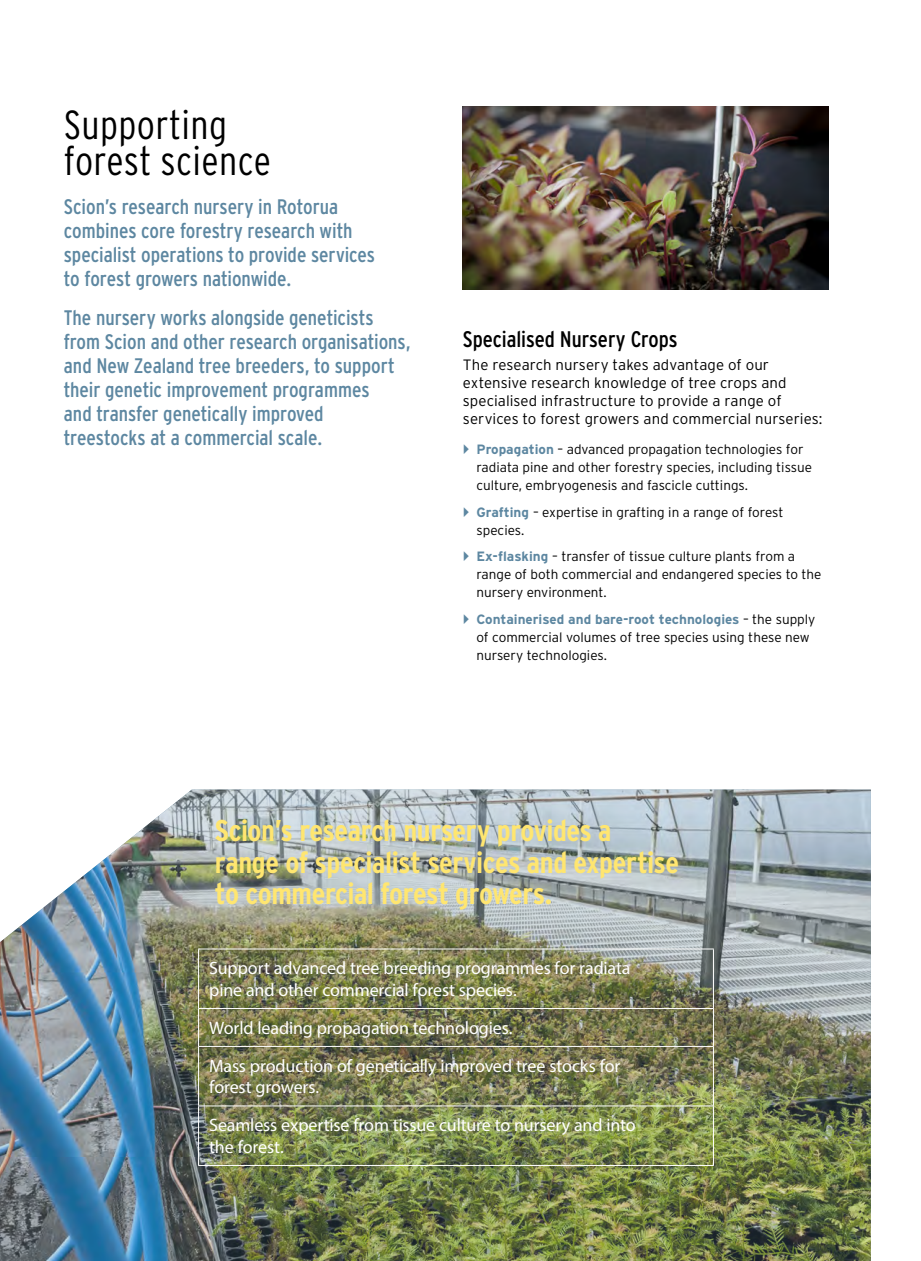
<style>
.page{position:relative;width:921px;height:1261px;background:#fff}
.page>*{position:absolute;margin:0;border:0;box-sizing:border-box;transform-origin:0 0}
.t1{font:300 condensed 40.5px/36.5px "Interstate";letter-spacing:.01em;color:#000}
.t2{font:700 condensed 30px/31.5px "Interstate";letter-spacing:-.02em;color:#ffe670}
.t3{font:condensed 22.5px "Interstate";letter-spacing:-.005em;color:#000}
.t4{font:condensed 21px/24px "Interstate";letter-spacing:-.005em;color:#5d87a1}
.t5{font:18px/38px "Myriad Pro";letter-spacing:-.005em;color:#fff}
.t6{font:300 15px/18px "Interstate";letter-spacing:.005em;color:#000}
.t7{font:300 13.5px/18px "Interstate";color:#000}
.s1{font-weight:700;color:#5d87a1}
</style>
<div class="page">
<img style="left:0;top:790px;width:870px;height:471px">
<img style="left:462px;top:106px;width:366px;height:184px">
<hr style="left:198px;top:949px;width:515px;height:1px;background:#fff">
<hr style="left:198px;top:949px;width:1px;height:59px;background:#fff">
<hr style="left:713px;top:949px;width:1px;height:59px;background:#fff">
<hr style="left:198px;top:1008px;width:515px;height:1px;background:#fff">
<hr style="left:198px;top:1009px;width:1px;height:37px;background:#fff">
<hr style="left:713px;top:1009px;width:1px;height:37px;background:#fff">
<hr style="left:198px;top:1046px;width:515px;height:1px;background:#fff">
<hr style="left:198px;top:1047px;width:1px;height:59px;background:#fff">
<hr style="left:713px;top:1047px;width:1px;height:59px;background:#fff">
<hr style="left:198px;top:1106px;width:515px;height:1px;background:#fff">
<hr style="left:198px;top:1106px;width:1px;height:59px;background:#fff">
<hr style="left:713px;top:1106px;width:1px;height:59px;background:#fff">
<hr style="left:198px;top:1165px;width:515px;height:1px;background:#fff">
<h1 class="t1" style="left:64px;top:106px;width:209px">Supporting forest science</h1>
<h3 class="t4" style="left:64px;top:195px;width:313px">Scion’s research nursery in Rotorua combines core forestry research with specialist operations to provide services to forest growers nationwide.</h3>
<p class="t4" style="left:64px;top:306px;width:348px">The nursery works alongside geneticists from Scion and other research organisations, and New Zealand tree breeders, to support their genetic improvement programmes<br>and transfer genetically improved treestocks at a commercial scale.</p>
<h3 class="t3" style="left:463px;top:327px;width:216px">Specialised Nursery Crops</h3>
<p class="t6" style="left:463px;top:355px;width:361px">The research nursery takes advantage of our extensive research knowledge of tree crops and specialised infrastructure to provide a range of services to forest growers and commercial nurseries:</p>
<p class="t7" style="left:476px;top:440px;width:337px"><span class="s1">Propagation</span> – advanced propagation technologies for radiata pine and other forestry species, including tissue culture, embryogenesis and fascicle cuttings.</p>
<p class="t7" style="left:476px;top:503px;width:308px"><span class="s1">Grafting</span> – expertise in grafting in a range of forest species.</p>
<p class="t7" style="left:476px;top:547px;width:346px"><span class="s1">Ex-flasking</span> – transfer of tissue culture plants from a range of both commercial and endangered species to the nursery environment.</p>
<p class="t7" style="left:476px;top:610px;width:340px"><span class="s1">Containerised and bare-root technologies</span> – the supply of commercial volumes of tree species using these new nursery technologies.</p>
<h2 class="t2" style="left:215px;top:815px;width:465px">Scion’s research nursery provides a range of specialist services and expertise to commercial forest growers.</h2>
<h3 class="t5" style="left:209px;top:957px;width:423px;line-height:21.6px">Support advanced tree breeding programmes for radiata pine and other commercial forest species.</h3>
<h3 class="t5" style="left:209px;top:1008px;width:412px">World leading propagation technologies.<br>Mass production of genetically improved tree stocks for</h3>
<h3 class="t5" style="left:209px;top:1068px;width:428px">forest growers.<br>Seamless expertise from tissue culture to nursery and into</h3>
<h3 class="t5" style="left:209px;top:1127px;width:76px">the forest.</h3>
</div>
